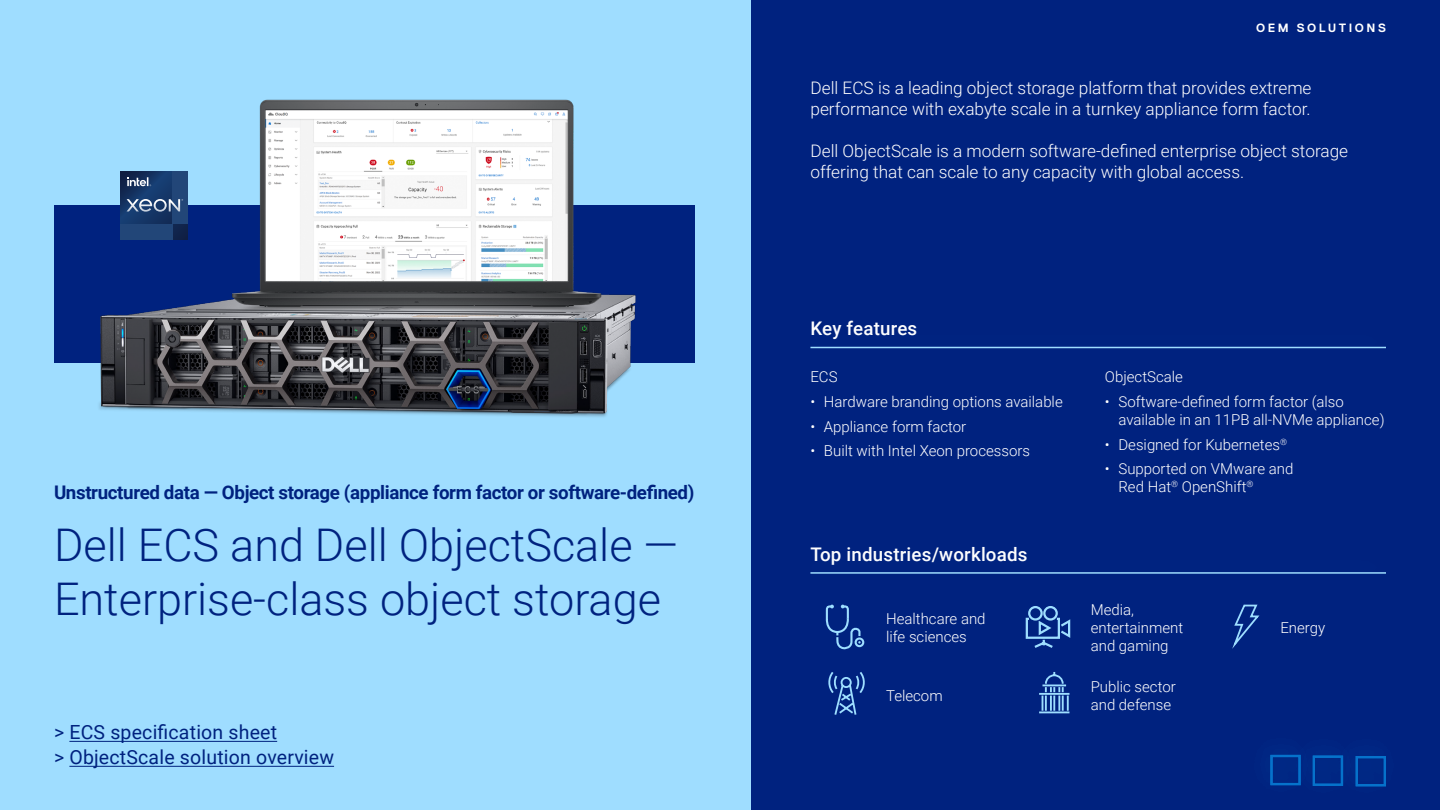
<style>
.page{position:relative;width:1440px;height:810px;background:#00227f}
.page>*{position:absolute;margin:0;border:0;box-sizing:border-box;transform-origin:0 0}
.t1{font:300 45px/54px "Roboto";color:#00227f}
.t2{font:19.5px/25px "Roboto";letter-spacing:.01em;color:#00227f}
.t3{font:700 18.75px "Roboto";letter-spacing:-.02em;color:#00227f}
.t4{font:500 18.75px "Roboto";letter-spacing:.01em;color:#fff}
.t5{font:300 17.25px/21px "Roboto";color:#fff}
.t6{font:300 15px/18px "Roboto";color:#fff}
.t7{font:700 12px "Dell Replica";letter-spacing:.21em;color:#fff}
</style>
<div class="page">
<div style="left:0;top:0;width:751px;height:810px;background:#9fddff"></div>
<div style="left:54px;top:205px;width:640px;height:158px;background:#00227f"></div>
<svg style="left:120px;top:171px;width:67px;height:68px;background:#143261"></svg>
<div style="left:172px;top:171px;width:15px;height:53px;background:#224678"></div>
<div style="left:120px;top:224px;width:52px;height:15px;background:#224678"></div>
<svg style="left:127px;top:177px;width:24px;height:9px"></svg>
<svg style="left:127px;top:199px;width:56px;height:13px"></svg>
<img style="left:99px;top:294px;width:537px;height:123px">
<hr style="left:810px;top:347px;width:576px;height:1px;background:#9fddff">
<hr style="left:810px;top:572px;width:576px;height:2px;background:#9fddff">
<hr style="left:69px;top:741px;width:208px;height:1px;background:#00227f">
<hr style="left:69px;top:766px;width:265px;height:1px;background:#00227f">
<div style="left:855px;top:637px;width:9px;height:10px;border:2px solid #9edeff;border-radius:50%"></div>
<svg style="left:825px;top:604px;width:37px;height:46px"></svg>
<svg style="left:1232px;top:604px;width:28px;height:45px"></svg>
<svg style="left:828px;top:672px;width:37px;height:43px"></svg>
<svg style="left:1039px;top:672px;width:31px;height:42px"></svg>
<svg style="left:1025px;top:606px;width:46px;height:42px"></svg>
<img style="left:206px;top:99px;width:422px;height:213px">
<div style="left:1270px;top:755px;width:31px;height:30px;border:2px solid #0672cb"></div>
<div style="left:1288px;top:729px;width:71px;height:72px;background:#0076ce;opacity:.35"></div>
<div style="left:1313px;top:756px;width:30px;height:30px;border:2px solid #0672cb"></div>
<div style="left:1330px;top:730px;width:72px;height:71px;background:#002481"></div>
<div style="left:1356px;top:756px;width:30px;height:30px;border:2px solid #0672cb"></div>
<p class="t3" style="left:54px;top:479px;width:642px">Unstructured data — Object storage (appliance form factor or software-defined)</p>
<h1 class="t1" style="left:54px;top:517px;width:626px">Dell ECS and Dell ObjectScale —<br>Enterprise-class object storage</h1>
<h2 class="t2" style="left:54px;top:719px;width:282px">&gt; ECS specification sheet<br>&gt; ObjectScale solution overview</h2>
<p class="t7" style="left:1256px;top:21px;width:131px">OEM SOLUTIONS</p>
<p class="t5" style="left:810px;top:77px;width:503px">Dell ECS is a leading object storage platform that provides extreme performance with exabyte scale in a turnkey appliance form factor.</p>
<p class="t5" style="left:810px;top:140px;width:539px">Dell ObjectScale is a modern software-defined enterprise object storage offering that can scale to any capacity with global access.</p>
<p class="t4" style="left:810px;top:316px;width:108px">Key features</p>
<p class="t6" style="left:810px;top:367px;width:29px">ECS</p>
<p class="t6" style="left:810px;top:392px;width:254px">• Hardware branding options available</p>
<p class="t6" style="left:810px;top:417px;width:157px">• Appliance form factor</p>
<p class="t6" style="left:810px;top:442px;width:221px">• Built with Intel Xeon processors</p>
<p class="t4" style="left:810px;top:541px;width:219px">Top industries/workloads</p>
<p class="t6" style="left:886px;top:609px;width:101px">Healthcare and life sciences</p>
<p class="t6" style="left:886px;top:686px;width:58px">Telecom</p>
<p class="t6" style="left:1105px;top:367px;width:79px">ObjectScale</p>
<p class="t6" style="left:1118px;top:392px;width:268px;text-indent:-13px">• Software-defined form factor (also available in an 11PB all-NVMe appliance)</p>
<p class="t6" style="left:1105px;top:435px;width:184px">• Designed for Kubernetes<sup>®</sup></p>
<p class="t6" style="left:1118px;top:460px;width:176px;text-indent:-14px">• Supported on VMware and<br>Red Hat<sup>®</sup> OpenShift<sup>®</sup></p>
<p class="t6" style="left:1091px;top:600px;width:94px">Media, entertainment and gaming</p>
<p class="t6" style="left:1091px;top:678px;width:87px">Public sector and defense</p>
<p class="t6" style="left:1280px;top:618px;width:46px">Energy</p>
</div>
